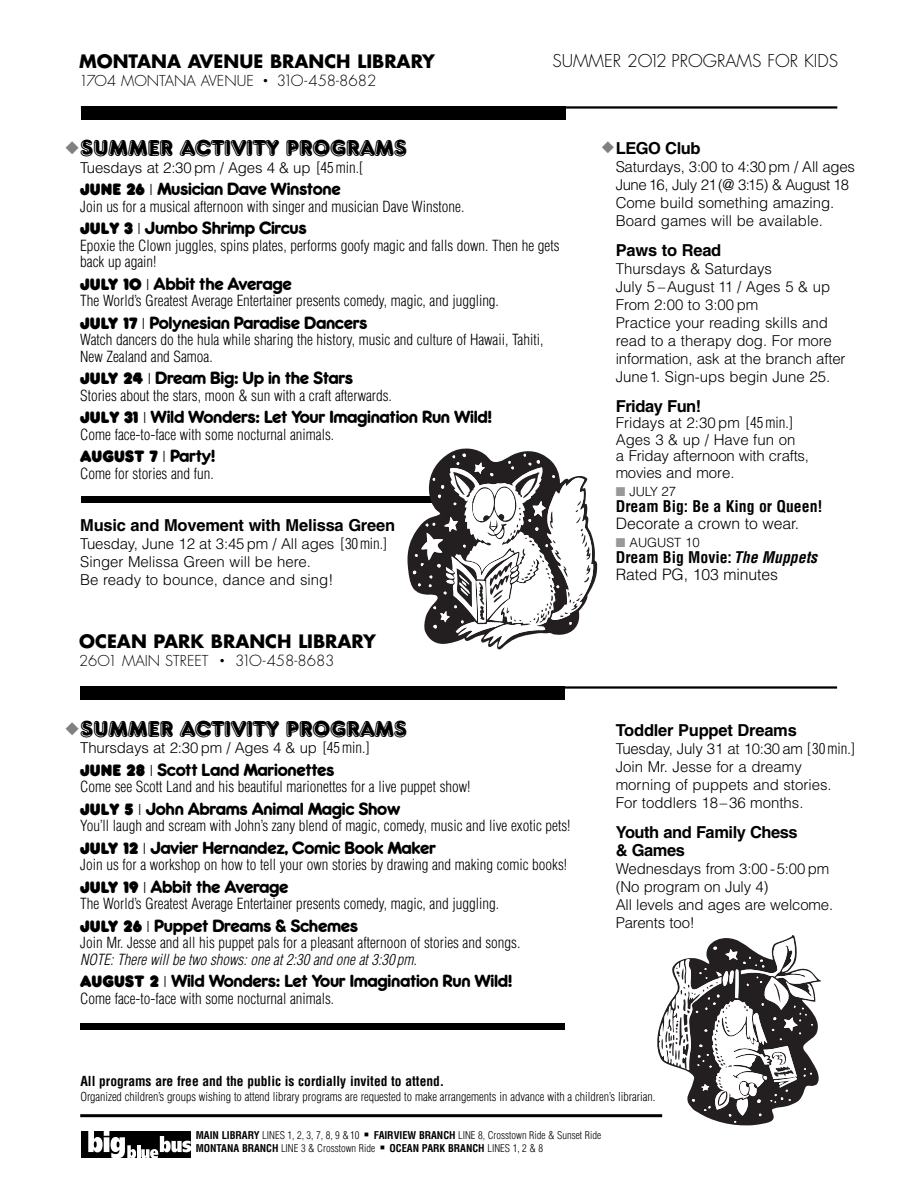
<style>
.page{position:relative;width:918px;height:1188px;background:#fff}
.page>*{position:absolute;margin:0;border:0;box-sizing:border-box;transform-origin:0 0}
.t1{font:24px "H Frankfurter";letter-spacing:-.015em;color:#000}
.t2{font:700 18px "Futura";color:#000}
.t3{font:300 17.25px "Futura";color:#000}
.t4{font:17.25px "Frankfurter";color:#000}
.t5{font:16.5px "Rocko Ultra FLF";letter-spacing:-.02em;color:#000}
.t6{font:700 16.5px/18px "Helvetica";letter-spacing:-.015em;color:#000}
.t7{font:300 15.75px/16.5px "Helvetica";letter-spacing:-.005em;color:#000}
.t8{font:700 condensed 15.75px "Helvetica";color:#000}
.t9{font:300 condensed 15px/16.5px "Helvetica";color:#000}
.t10{font:300 15px/18px "Helvetica";color:#000}
.t11{font:italic 300 condensed 15px "Helvetica";color:#000}
.t12{font:300 14.7px "Futura";color:#000}
.t13{font:700 condensed 13.5px "Helvetica";color:#000}
.t14{font:300 12.75px "Helvetica";color:#000}
.t15{font:300 condensed 12px "Helvetica";color:#000}
.t16{font:300 condensed 10.5px/13.2px "Helvetica";color:#000}
.s1{font-size:9px}
.s2{font-size:15px}
.s3{font-stretch:condensed}
.s4{font-family:"Frankfurter";font-size:17.25px}
.s5{font-family:"Helvetica";font-weight:300;font-size:15px}
.s6{font-family:"Rocko Ultra FLF";font-size:16.5px}
.s7{color:#808080}
.s8{color:#999}
.s9{font-size:13.2px}
.s10{font-weight:700;font-stretch:condensed}
.s11{font-weight:700;font-style:italic;font-stretch:condensed}
.s12{font-weight:700}
.s13{font-family:"Universal Newswith Comm Pi";font-weight:400;font-stretch:normal;font-size:7.5px}
</style>
<div class="page">
<svg style="left:657px;top:935px;width:164px;height:190px"></svg>
<hr style="left:81px;top:106px;width:756px;height:3px;background:#000">
<div style="left:81px;top:106px;width:484px;height:14px;background:#000"></div>
<hr style="left:80px;top:1114px;width:582px;height:3px;background:#000">
<div style="left:81px;top:1024px;width:484px;height:6px;background:#000"></div>
<div style="left:81px;top:496px;width:411px;height:6px;background:#000"></div>
<hr style="left:81px;top:686px;width:756px;height:3px;background:#000">
<div style="left:81px;top:687px;width:484px;height:13px;background:#000"></div>
<div style="left:81px;top:1131px;width:110px;height:27px;background:#000"></div>
<svg style="left:88px;top:1131px;width:103px;height:27px"></svg>
<svg style="left:408px;top:449px;width:189px;height:200px"></svg>
<p class="t2" style="left:79px;top:53px;width:358px">MONTANA AVENUE BRANCH LIBRARY</p>
<p class="t12" style="left:79px;top:74px;width:299px">17O4 MONTANA AVENUE <span class="s1">•</span> <span class="s2">31O-458-8682</span></p>
<p class="t3" style="left:552px;top:53px;width:287px">SUMMER 2O12 PROGRAMS FOR KIDS</p>
<h1 class="t1" style="left:80px;top:134px;width:328px">SUMMER ACTIVITY PROGRAMS</h1>
<p class="t10" style="left:80px;top:160px;width:285px">Tuesdays at 2:30 pm / Ages 4 &amp; up <span class="s3">[45 min.[</span></p>
<p class="t5" style="left:80px;top:182px;width:262px"><span class="s4">JUNE 26</span> <span class="s5">|</span> Musician Dave Winstone</p>
<p class="t9" style="left:80px;top:199px;width:386px">Join us for a musical afternoon with singer and musician Dave Winstone.</p>
<p class="t5" style="left:80px;top:221px;width:228px"><span class="s4">JULY 3</span> <span class="s5">|</span> Jumbo Shrimp Circus</p>
<p class="t9" style="left:80px;top:238px;width:481px">Epoxie the Clown juggles, spins plates, performs goofy magic and falls down. Then he gets back up again!</p>
<p class="t5" style="left:80px;top:277px;width:213px"><span class="s4">JULY 10</span> <span class="s5">|</span> Abbit the Average</p>
<p class="t9" style="left:80px;top:294px;width:420px">The World’s Greatest Average Entertainer presents comedy, magic, and juggling.</p>
<p class="t5" style="left:80px;top:316px;width:289px"><span class="s4">JULY 17</span> <span class="s5">|</span> Polynesian Paradise Dancers</p>
<p class="t9" style="left:80px;top:333px;width:465px">Watch dancers do the hula while sharing the history, music and culture of Hawaii, Tahiti,<br>New Zealand and Samoa.</p>
<p class="t5" style="left:80px;top:371px;width:275px"><span class="s4">JULY 24</span> <span class="s5">|</span> Dream Big: Up in the Stars</p>
<p class="t9" style="left:80px;top:388px;width:313px">Stories about the stars, moon &amp; sun with a craft afterwards.</p>
<p class="t5" style="left:80px;top:410px;width:414px"><span class="s4">JULY 31</span> <span class="s5">|</span> Wild Wonders: Let Your Imagination Run Wild!</p>
<p class="t9" style="left:80px;top:427px;width:256px">Come face-to-face with some nocturnal animals.</p>
<p class="t4" style="left:80px;top:446px;width:137px">AUGUST 7 <span class="s5">|</span> <span class="s6">Party!</span></p>
<p class="t9" style="left:80px;top:466px;width:135px">Come for stories and fun.</p>
<p class="t6" style="left:80px;top:518px;width:316px">Music and Movement with Melissa Green</p>
<p class="t10" style="left:80px;top:536px;width:308px">Tuesday, June 12 at 3:45 pm / All ages <span class="s3">[30 min.]<br></span>Singer Melissa Green will be here.<br>Be ready to bounce, dance and sing!</p>
<p class="t2" style="left:79px;top:633px;width:298px">OCEAN PARK BRANCH LIBRARY</p>
<p class="t12" style="left:79px;top:654px;width:257px">26O1 MAIN STREET <span class="s1">•</span> <span class="s2">31O-458-8683</span></p>
<h1 class="t1" style="left:80px;top:714px;width:328px">SUMMER ACTIVITY PROGRAMS</h1>
<p class="t10" style="left:80px;top:740px;width:291px">Thursdays at 2:30 pm / Ages 4 &amp; up <span class="s3">[45 min.]</span></p>
<p class="t5" style="left:80px;top:763px;width:256px"><span class="s4">JUNE 28</span> <span class="s5">|</span> Scott Land Marionettes</p>
<p class="t9" style="left:80px;top:780px;width:392px">Come see Scott Land and his beautiful marionettes for a live puppet show!</p>
<p class="t5" style="left:80px;top:802px;width:322px"><span class="s4">JULY 5</span> <span class="s5">|</span> John Abrams Animal Magic Show</p>
<p class="t9" style="left:80px;top:819px;width:492px">You’ll laugh and scream with John’s zany blend of magic, comedy, music and live exotic pets!</p>
<p class="t5" style="left:80px;top:841px;width:357px"><span class="s4">JULY 12</span> <span class="s5">|</span> Javier Hernandez, Comic Book Maker</p>
<p class="t9" style="left:80px;top:858px;width:488px">Join us for a workshop on how to tell your own stories by drawing and making comic books!</p>
<p class="t5" style="left:80px;top:880px;width:210px"><span class="s4">JULY 19</span> <span class="s5">|</span> Abbit the Average</p>
<p class="t9" style="left:80px;top:897px;width:420px">The World’s Greatest Average Entertainer presents comedy, magic, and juggling.</p>
<p class="t5" style="left:80px;top:919px;width:279px"><span class="s4">JULY 26</span> <span class="s5">|</span> Puppet Dreams &amp; Schemes</p>
<p class="t9" style="left:80px;top:936px;width:442px">Join Mr. Jesse and all his puppet pals for a pleasant afternoon of stories and songs.</p>
<p class="t11" style="left:80px;top:953px;width:341px">NOTE:There willbe two shows:one at2:30 and one at3:30 pm.</p>
<p class="t5" style="left:80px;top:974px;width:434px"><span class="s4">AUGUST 2</span> <span class="s5">|</span> Wild Wonders: Let Your Imagination Run Wild!</p>
<p class="t9" style="left:80px;top:991px;width:256px">Come face-to-face with some nocturnal animals.</p>
<p class="t6" style="left:602px;top:140px;width:101px"><span class="s7">◆</span>LEGO Club</p>
<p class="t10" style="left:616px;top:159px;width:241px">Saturdays, 3:00 to 4:30 pm / All ages<br>June 16, July 21(@ 3:15) &amp; August 18<br>Come build something amazing.<br>Board games will be available.</p>
<p class="t6" style="left:616px;top:242px;width:107px">Paws to Read</p>
<p class="t10" style="left:616px;top:261px;width:231px">Thursdays &amp; Saturdays<br>July 5 –August 11 / Ages 5 &amp; up<br>From 2:00 to 3:00 pm<br>Practice your reading skills and read to a therapy dog. For more information, ask at the branch after<br>June1. Sign-ups begin June 25.</p>
<p class="t6" style="left:616px;top:398px;width:87px">Friday Fun!</p>
<p class="t10" style="left:616px;top:416px;width:195px;line-height:16.5px">Fridays at 2:30 pm <span class="s3">[45 min.]<br></span>Ages 3 &amp; up / Have fun on<br>a Friday afternoon with crafts, movies and more.</p>
<p class="t14" style="left:616px;top:486px;width:62px"><span class="s8">■</span> JULY <span class="s9">27</span></p>
<p class="t8" style="left:616px;top:500px;width:209px">Dream Big: Be a King or Queen!</p>
<p class="t7" style="left:616px;top:516px;width:185px">Decorate a crown to wear.</p>
<p class="t14" style="left:616px;top:537px;width:86px"><span class="s8">■</span> AUGUST <span class="s9">10</span></p>
<p class="t7" style="left:616px;top:551px;width:206px"><span class="s10">Dream Big Movie:</span><span class="s11">The Muppets<br></span>Rated PG, 103 minutes</p>
<p class="t6" style="left:616px;top:723px;width:183px">Toddler Puppet Dreams</p>
<p class="t10" style="left:616px;top:741px;width:241px">Tuesday, July 31 at 10:30 am <span class="s3">[30 min.]<br></span>Join Mr. Jesse for a dreamy morning of puppets and stories.<br>For toddlers 18–36 months.</p>
<p class="t6" style="left:616px;top:825px;width:184px">Youth and Family Chess &amp; Games</p>
<p class="t10" style="left:616px;top:861px;width:219px">Wednesdays from 3:00 -5:00 pm (No program on July 4)<br>All levels and ages are welcome.<br>Parents too!</p>
<p class="t13" style="left:80px;top:1076px;width:365px">All programs are free and the public is cordially invited to attend.</p>
<p class="t15" style="left:80px;top:1092px;width:576px">Organized children’s groups wishing to attend library programs are requested to make arrangements in advance with a children’s librarian.</p>
<p class="t16" style="left:196px;top:1129px;width:407px"><span class="s12">MAIN LIBRARY</span> LINES 1, 2, 3, 7, 8, 9 &amp; 10 <span class="s13">-</span> <span class="s12">FAIRVIEW BRANCH</span> LINE 8, Crosstown Ride &amp; Sunset Ride<br><span class="s12">MONTANA BRANCH</span> LINE 3 &amp; Crosstown Ride <span class="s13">-</span> <span class="s12">OCEAN PARK BRANCH</span> LINES 1, 2 &amp; 8</p>
</div>
